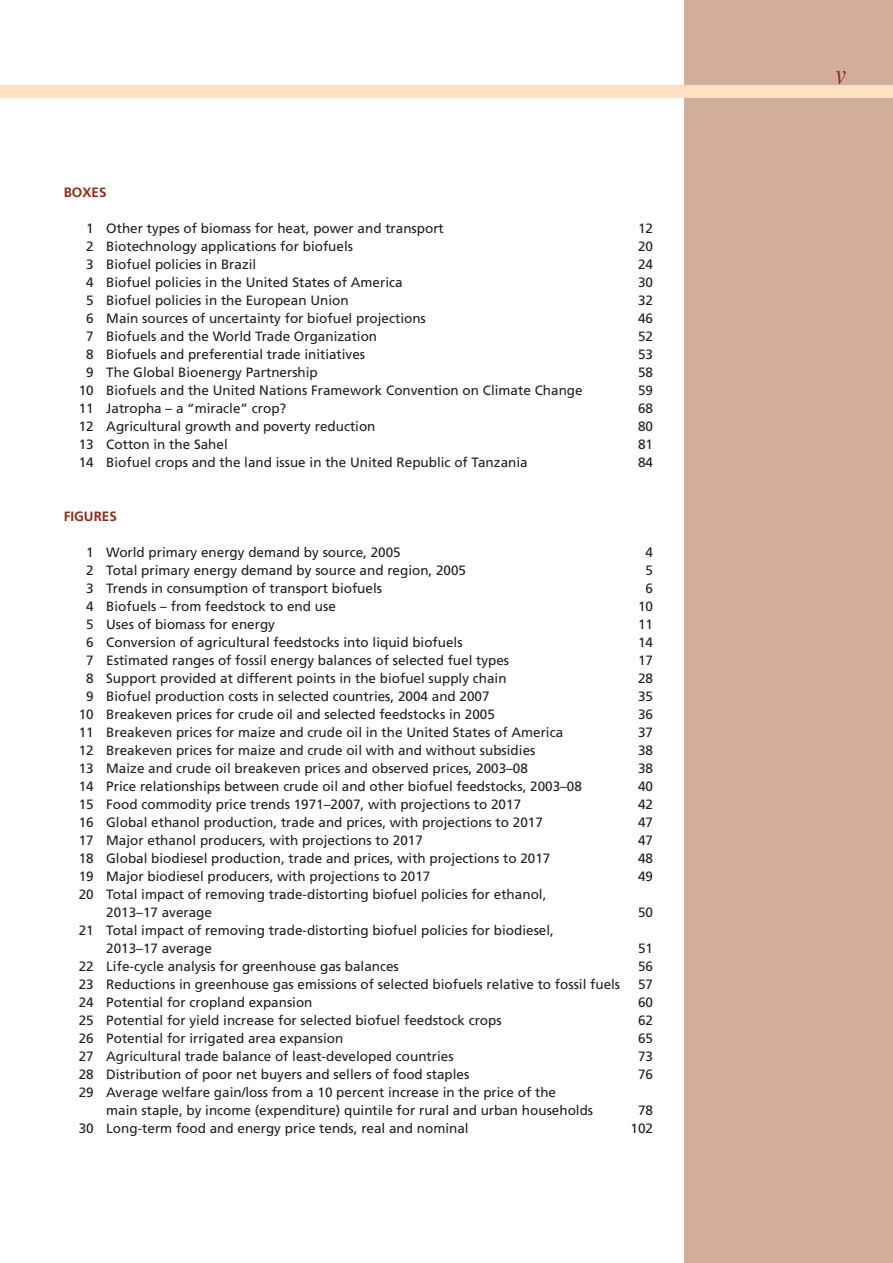
<style>
.page{position:relative;width:893px;height:1263px;background:#fff}
.page>*{position:absolute;margin:0;border:0;box-sizing:border-box;transform-origin:0 0}
.t1{font:italic 30px "Times";color:#8b2e1d;scale:.8 1}
.t2{font:13.5px/18px "Frutiger LT Std";color:#231f20}
.t3{font:700 13.5px "Frutiger LT Std";color:#8b2e1d}
</style>
<div class="page">
<div style="left:685px;top:0;width:208px;height:1263px;background:#d2ad9c"></div>
<div style="left:0;top:85px;width:893px;height:13px;background:#fee0c3"></div>
<p class="t3" style="left:64px;top:186px;width:44px">BOXES</p>
<p class="t2" style="left:86px;top:220px;width:359px">1 Other types of biomass for heat, power and transport</p>
<p class="t2" style="left:638px;top:220px;width:17px">12</p>
<p class="t2" style="left:86px;top:238px;width:268px">2 Biotechnology applications for biofuels</p>
<p class="t2" style="left:638px;top:238px;width:17px">20</p>
<p class="t2" style="left:86px;top:256px;width:172px">3 Biofuel policies in Brazil</p>
<p class="t2" style="left:638px;top:256px;width:17px">24</p>
<p class="t2" style="left:86px;top:274px;width:318px">4 Biofuel policies in the United States of America</p>
<p class="t2" style="left:638px;top:274px;width:17px">30</p>
<p class="t2" style="left:86px;top:292px;width:264px">5 Biofuel policies in the European Union</p>
<p class="t2" style="left:638px;top:292px;width:17px">32</p>
<p class="t2" style="left:86px;top:310px;width:341px">6 Main sources of uncertainty for biofuel projections</p>
<p class="t2" style="left:638px;top:310px;width:17px">46</p>
<p class="t2" style="left:86px;top:328px;width:292px">7 Biofuels and the World Trade Organization</p>
<p class="t2" style="left:638px;top:328px;width:17px">52</p>
<p class="t2" style="left:86px;top:346px;width:280px">8 Biofuels and preferential trade initiatives</p>
<p class="t2" style="left:638px;top:346px;width:17px">53</p>
<p class="t2" style="left:86px;top:364px;width:233px">9 The Global Bioenergy Partnership</p>
<p class="t2" style="left:638px;top:364px;width:17px">58</p>
<p class="t2" style="left:79px;top:382px;width:505px">10 Biofuels and the United Nations Framework Convention on Climate Change</p>
<p class="t2" style="left:638px;top:382px;width:17px">59</p>
<p class="t2" style="left:79px;top:400px;width:209px">11 Jatropha – a “miracle” crop?</p>
<p class="t2" style="left:638px;top:400px;width:17px">68</p>
<p class="t2" style="left:79px;top:418px;width:298px">12 Agricultural growth and poverty reduction</p>
<p class="t2" style="left:638px;top:418px;width:17px">80</p>
<p class="t2" style="left:79px;top:436px;width:151px">13 Cotton in the Sahel</p>
<p class="t2" style="left:638px;top:436px;width:17px">81</p>
<p class="t2" style="left:79px;top:454px;width:450px">14 Biofuel crops and the land issue in the United Republic of Tanzania</p>
<p class="t2" style="left:638px;top:454px;width:17px">84</p>
<p class="t3" style="left:64px;top:510px;width:55px">FIGURES</p>
<p class="t2" style="left:86px;top:544px;width:316px">1 World primary energy demand by source, 2005</p>
<p class="t2" style="left:646px;top:544px;width:9px">4</p>
<p class="t2" style="left:86px;top:562px;width:381px">2 Total primary energy demand by source and region, 2005</p>
<p class="t2" style="left:646px;top:562px;width:9px">5</p>
<p class="t2" style="left:86px;top:580px;width:297px">3 Trends in consumption of transport biofuels</p>
<p class="t2" style="left:646px;top:580px;width:9px">6</p>
<p class="t2" style="left:86px;top:598px;width:251px">4 Biofuels – from feedstock to end use</p>
<p class="t2" style="left:638px;top:598px;width:17px">10</p>
<p class="t2" style="left:86px;top:616px;width:190px">5 Uses of biomass for energy</p>
<p class="t2" style="left:638px;top:616px;width:17px">11</p>
<p class="t2" style="left:86px;top:634px;width:378px">6 Conversion of agricultural feedstocks into liquid biofuels</p>
<p class="t2" style="left:638px;top:634px;width:17px">14</p>
<p class="t2" style="left:86px;top:652px;width:424px">7 Estimated ranges of fossil energy balances of selected fuel types</p>
<p class="t2" style="left:638px;top:652px;width:17px">17</p>
<p class="t2" style="left:86px;top:670px;width:422px">8 Support provided at different points in the biofuel supply chain</p>
<p class="t2" style="left:638px;top:670px;width:17px">28</p>
<p class="t2" style="left:86px;top:688px;width:405px">9 Biofuel production costs in selected countries, 2004 and 2007</p>
<p class="t2" style="left:638px;top:688px;width:17px">35</p>
<p class="t2" style="left:79px;top:706px;width:418px">10 Breakeven prices for crude oil and selected feedstocks in 2005</p>
<p class="t2" style="left:638px;top:706px;width:17px">36</p>
<p class="t2" style="left:79px;top:724px;width:486px">11 Breakeven prices for maize and crude oil in the United States of America</p>
<p class="t2" style="left:638px;top:724px;width:17px">37</p>
<p class="t2" style="left:79px;top:741px;width:458px">12 Breakeven prices for maize and crude oil with and without subsidies</p>
<p class="t2" style="left:638px;top:741px;width:17px">38</p>
<p class="t2" style="left:79px;top:759px;width:451px">13 Maize and crude oil breakeven prices and observed prices, 2003–08</p>
<p class="t2" style="left:638px;top:759px;width:17px">38</p>
<p class="t2" style="left:79px;top:777px;width:505px">14 Price relationships between crude oil and other biofuel feedstocks, 2003–08</p>
<p class="t2" style="left:638px;top:777px;width:17px">40</p>
<p class="t2" style="left:79px;top:795px;width:444px">15 Food commodity price trends 1971–2007, with projections to 2017</p>
<p class="t2" style="left:638px;top:795px;width:17px">42</p>
<p class="t2" style="left:79px;top:813px;width:466px">16 Global ethanol production, trade and prices, with projections to 2017</p>
<p class="t2" style="left:638px;top:813px;width:17px">47</p>
<p class="t2" style="left:79px;top:831px;width:346px">17 Major ethanol producers, with projections to 2017</p>
<p class="t2" style="left:638px;top:831px;width:17px">47</p>
<p class="t2" style="left:79px;top:849px;width:473px">18 Global biodiesel production, trade and prices, with projections to 2017</p>
<p class="t2" style="left:638px;top:849px;width:17px">48</p>
<p class="t2" style="left:79px;top:867px;width:353px">19 Major biodiesel producers, with projections to 2017</p>
<p class="t2" style="left:638px;top:867px;width:17px">49</p>
<p class="t2" style="left:106px;top:885px;width:442px;text-indent:-28px">20 Total impact of removing trade-distorting biofuel policies for ethanol,<br>2013–17 average</p>
<p class="t2" style="left:638px;top:904px;width:17px">50</p>
<p class="t2" style="left:106px;top:922px;width:449px;text-indent:-28px">21 Total impact of removing trade-distorting biofuel policies for biodiesel,<br>2013–17 average</p>
<p class="t2" style="left:638px;top:940px;width:17px">51</p>
<p class="t2" style="left:79px;top:958px;width:322px">22 Life-cycle analysis for greenhouse gas balances</p>
<p class="t2" style="left:638px;top:958px;width:17px">56</p>
<p class="t2" style="left:79px;top:976px;width:543px">23 Reductions in greenhouse gas emissions of selected biofuels relative to fossil fuels</p>
<p class="t2" style="left:638px;top:976px;width:17px">57</p>
<p class="t2" style="left:79px;top:994px;width:235px">24 Potential for cropland expansion</p>
<p class="t2" style="left:638px;top:994px;width:17px">60</p>
<p class="t2" style="left:79px;top:1012px;width:424px">25 Potential for yield increase for selected biofuel feedstock crops</p>
<p class="t2" style="left:638px;top:1012px;width:17px">62</p>
<p class="t2" style="left:79px;top:1030px;width:266px">26 Potential for irrigated area expansion</p>
<p class="t2" style="left:638px;top:1030px;width:17px">65</p>
<p class="t2" style="left:79px;top:1048px;width:376px">27 Agricultural trade balance of least-developed countries</p>
<p class="t2" style="left:638px;top:1048px;width:17px">73</p>
<p class="t2" style="left:79px;top:1066px;width:392px">28 Distribution of poor net buyers and sellers of food staples</p>
<p class="t2" style="left:638px;top:1066px;width:17px">76</p>
<p class="t2" style="left:106px;top:1084px;width:488px;text-indent:-28px">29 Average welfare gain/loss from a 10 percent increase in the price of the<br>main staple, by income (expenditure) quintile for rural and urban households</p>
<p class="t2" style="left:638px;top:1102px;width:17px">78</p>
<p class="t2" style="left:79px;top:1120px;width:391px">30 Long-term food and energy price tends, real and nominal</p>
<p class="t2" style="left:631px;top:1120px;width:24px">102</p>
<h1 class="t1" style="left:835px;top:63px;width:15px">v</h1>
</div>
